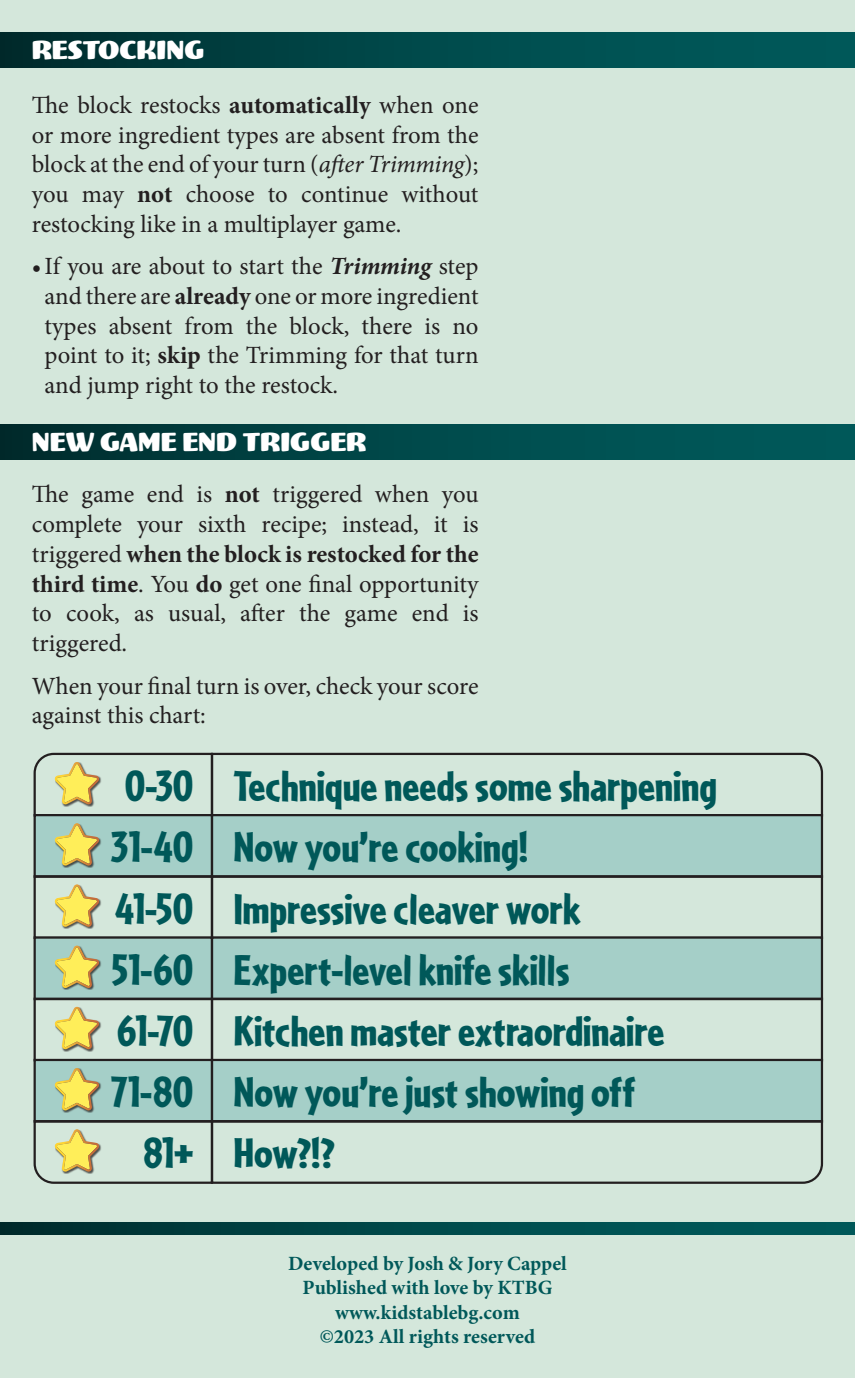
<style>
.page{position:relative;width:855px;height:1378px;background:#d4e7db}
.page>*{position:absolute;margin:0;border:0;box-sizing:border-box;transform-origin:0 0}
.t1{font:900 45px "Cafeteria";color:#005859}
.t2{font:27px "Meatball";color:#fff}
.t3{font:24.75px/29.7px "Minion Pro";letter-spacing:-.005em;color:#231f20;text-align:justify}
.t4{font:700 20.25px "Minion Pro";color:#005859}
.s1{font-weight:700}
.s2{font-style:italic}
.s3{font-weight:700;font-style:italic}
</style>
<div class="page">
<div style="left:0;top:32px;width:855px;height:35px;background:linear-gradient(to right,#002f30,#005f60)"></div>
<div style="left:0;top:424px;width:855px;height:35px;background:linear-gradient(to right,#002f30,#005f60)"></div>
<svg style="left:0;top:1222px;width:855px;height:12px;background:#004647"></svg>
<div style="left:35px;top:815px;width:177px;height:61px;background:#a5cfc8"></div>
<div style="left:34px;top:875px;width:179px;height:64px;border:2px solid #231f20"></div>
<div style="left:35px;top:937px;width:177px;height:62px;background:#a5cfc8"></div>
<div style="left:34px;top:936px;width:179px;height:64px;border:2px solid #231f20"></div>
<div style="left:34px;top:997px;width:179px;height:64px;border:2px solid #231f20"></div>
<div style="left:35px;top:1060px;width:177px;height:61px;background:#a5cfc8"></div>
<div style="left:34px;top:1059px;width:179px;height:63px;border:2px solid #231f20"></div>
<div style="left:212px;top:815px;width:610px;height:61px;background:#a5cfc8"></div>
<div style="left:211px;top:875px;width:612px;height:64px;border:2px solid #231f20"></div>
<div style="left:212px;top:937px;width:610px;height:62px;background:#a5cfc8"></div>
<div style="left:211px;top:936px;width:612px;height:64px;border:2px solid #231f20"></div>
<div style="left:211px;top:997px;width:612px;height:64px;border:2px solid #231f20"></div>
<div style="left:212px;top:1060px;width:610px;height:61px;background:#a5cfc8"></div>
<div style="left:211px;top:1059px;width:612px;height:63px;border:2px solid #231f20"></div>
<div style="left:55px;top:823px;width:47px;height:44px;background:#231f20;opacity:.75"></div>
<svg style="left:33px;top:752px;width:791px;height:113px"></svg>
<div style="left:55px;top:884px;width:47px;height:45px;background:#231f20;opacity:.75"></div>
<svg style="left:55px;top:884px;width:44px;height:43px"></svg>
<div style="left:55px;top:945px;width:47px;height:45px;background:#231f20;opacity:.75"></div>
<svg style="left:55px;top:945px;width:44px;height:43px"></svg>
<div style="left:55px;top:1007px;width:47px;height:44px;background:#231f20;opacity:.75"></div>
<svg style="left:55px;top:1007px;width:44px;height:42px"></svg>
<div style="left:55px;top:1068px;width:47px;height:44px;background:#231f20;opacity:.75"></div>
<svg style="left:55px;top:1068px;width:44px;height:42px"></svg>
<svg style="left:33px;top:1119px;width:791px;height:65px"></svg>
<p class="t2" style="left:32px;top:34px;width:174px">RESTOCKING</p>
<p class="t3" style="left:32px;top:90px;width:448px">The block restocks <span class="s1">automatically</span> when one or more ingredient types are absent from the block at the end of your turn (<span class="s2">after Trimming</span>); you may <span class="s1">not</span> choose to continue without restocking like in a multiplayer game.</p>
<p class="t3" style="left:45px;top:252px;width:435px;text-indent:-13px">•If you are about to start the <span class="s3">Trimming</span> step and there are <span class="s1">already</span> one or more ingredient types absent from the block, there is no point to it; <span class="s1">skip</span> the Trimming for that turn and jump right to the restock.</p>
<p class="t2" style="left:32px;top:426px;width:336px">NEW GAME END TRIGGER</p>
<p class="t3" style="left:32px;top:480px;width:448px">The game end is <span class="s1">not</span> triggered when you complete your sixth recipe; instead, it is triggered <span class="s1">when the block is restocked for the third time</span>. You <span class="s1">do</span> get one final opportunity to cook, as usual, after the game end is triggered.</p>
<p class="t3" style="left:32px;top:671px;width:448px">When your final turn is over, check your score against this chart:</p>
<p class="t1" style="left:125px;top:758px;width:70px">0-30</p>
<p class="t1" style="left:111px;top:819px;width:84px">31-40</p>
<p class="t1" style="left:115px;top:880px;width:80px">41-50</p>
<p class="t1" style="left:112px;top:941px;width:83px">51-60</p>
<p class="t1" style="left:117px;top:1003px;width:78px">61-70</p>
<p class="t1" style="left:111px;top:1064px;width:84px">71-80</p>
<p class="t1" style="left:143px;top:1125px;width:51px">81+</p>
<p class="t1" style="left:234px;top:758px;width:485px">Technique needs some sharpening</p>
<p class="t1" style="left:234px;top:819px;width:295px">Now you’re cooking!</p>
<p class="t1" style="left:234px;top:880px;width:348px">Impressive cleaver work</p>
<p class="t1" style="left:234px;top:941px;width:337px">Expert-level knife skills</p>
<p class="t1" style="left:234px;top:1003px;width:432px">Kitchen master extraordinaire</p>
<p class="t1" style="left:234px;top:1064px;width:403px">Now you’re just showing off</p>
<p class="t1" style="left:234px;top:1125px;width:102px">How?!?</p>
<p class="t4" style="left:288px;top:1249px;width:280px">Developed by Josh &amp; Jory Cappel</p>
<p class="t4" style="left:302px;top:1273px;width:251px">Published with love by KTBG</p>
<p class="t4" style="left:335px;top:1298px;width:186px">www.kidstablebg.com</p>
<p class="t4" style="left:320px;top:1322px;width:217px">©2023 All rights reserved</p>
</div>
